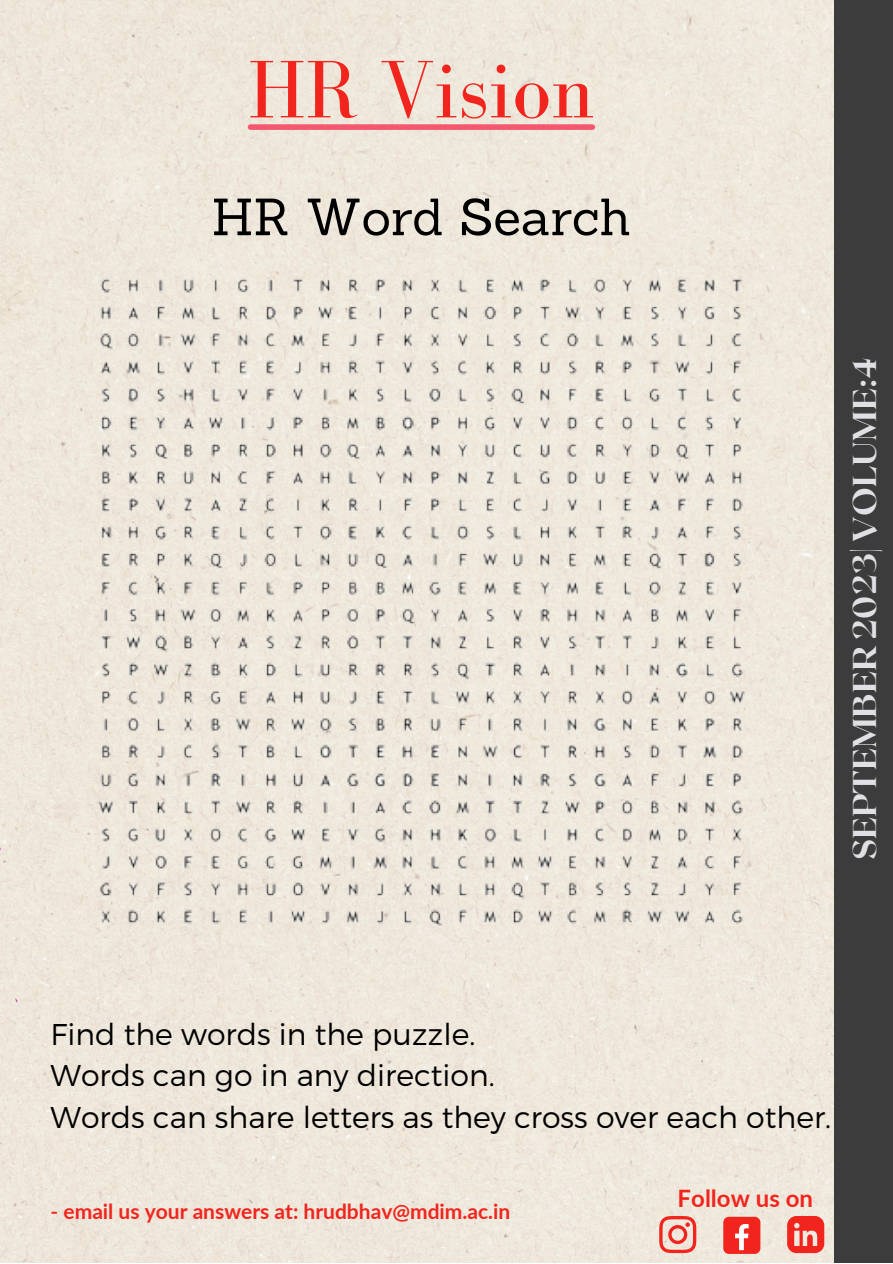
<style>
.page{position:relative;width:893px;height:1264px;background:#fff}
.page>*{position:absolute;margin:0;border:0;box-sizing:border-box;transform-origin:0 0}
.t1{font:83.85px "Bodoni FLF";color:#f1251e}
.t2{font:51px "Sanchez";color:#000}
.t3{font:800 33px "Roxborough CF";color:#dfe0e3}
.t4{font:300 30px "Montserrat";color:#000}
.t5{font:700 24px "Lato";color:#f1251e}
.t6{font:700 21px "Lato";color:#f1251e}
</style>
<div class="page">
<div style="left:0;top:0;width:833px;height:1262px;background:#eee7db"></div>
<div style="left:250px;top:124px;width:342px;height:6px;background:#f4576e"></div>
<svg style="left:659px;top:1215px;width:37px;height:37px"></svg>
<div style="left:723px;top:1216px;width:37px;height:37px;background:#f1251e;border-radius:6px"></div>
<svg style="left:735px;top:1224px;width:13px;height:26px"></svg>
<svg style="left:787px;top:1215px;width:37px;height:37px"></svg>
<div style="left:833px;top:0;width:59px;height:1262px;background:#3d3c3c"></div>
<img style="left:9px;top:248px;width:824px;height:705px">
<p class="t1" style="left:248px;top:44px;width:349px">HR Vision</p>
<p class="t2" style="left:211px;top:184px;width:421px">HR Word Search</p>
<p class="t3" style="left:843px;top:860px;width:504px;rotate:-90deg">SEPTEMBER 2023| VOLUME:4</p>
<p class="t4" style="left:51px;top:1014px;width:426px">Find the words in the puzzle.</p>
<p class="t4" style="left:51px;top:1056px;width:445px">Words can go in any direction.</p>
<p class="t4" style="left:51px;top:1097px;width:781px">Words can share letters as they cross over each other.</p>
<p class="t6" style="left:51px;top:1197px;width:461px">- email us your answers at: hrudbhav@mdim.ac.in</p>
<p class="t5" style="left:677px;top:1182px;width:137px">Follow us on</p>
</div>
